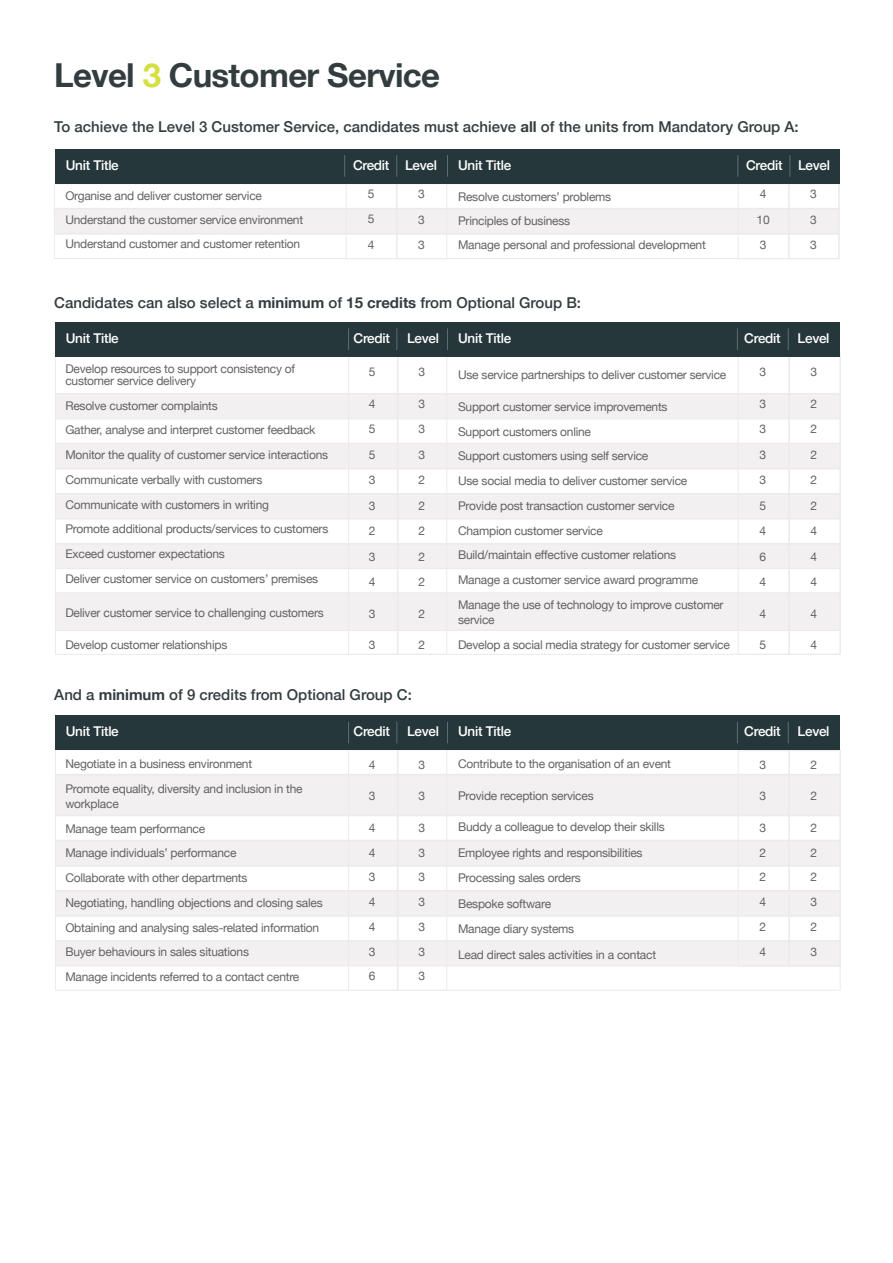
<style>
.page{position:relative;width:893px;height:1263px;background:#fff}
.page>*{position:absolute;margin:0;border:0;box-sizing:border-box;transform-origin:0 0}
.t1{font:700 33px "Helvetica Neue";letter-spacing:-.02em;color:#333d3f}
.t2{font:500 15px "Helvetica Neue";color:#333d3f}
.t3{font:500 13.5px "Helvetica Neue";letter-spacing:-.02em;color:#fff}
.t4{font:12px/24.8px "Helvetica Neue";letter-spacing:-.02em;color:#646262;text-align:justify}
.s1{color:#d5df40}
.s2{font-weight:700}
</style>
<div class="page">
<div style="left:54px;top:183px;width:785px;height:26px;background:#fff;border:1px solid #ecebea"></div>
<div style="left:54px;top:234px;width:785px;height:25px;background:#fff;border:1px solid #ecebea"></div>
<div style="left:55px;top:356px;width:785px;height:38px;background:#fff;border:1px solid #ecebea"></div>
<div style="left:55px;top:519px;width:785px;height:25px;background:#fff;border:1px solid #ecebea"></div>
<div style="left:55px;top:916px;width:785px;height:25px;background:#fff;border:1px solid #ecebea"></div>
<div style="left:55px;top:469px;width:785px;height:25px;background:#fff;border:1px solid #ecebea"></div>
<div style="left:55px;top:629px;width:785px;height:26px;background:#fff;border:1px solid #ecebea"></div>
<div style="left:55px;top:866px;width:785px;height:25px;background:#fff;border:1px solid #ecebea"></div>
<div style="left:55px;top:815px;width:785px;height:26px;background:#fff;border:1px solid #ecebea"></div>
<div style="left:55px;top:568px;width:785px;height:25px;background:#fff;border:1px solid #ecebea"></div>
<div style="left:54px;top:208px;width:785px;height:26px;background:#f2f0f0"></div>
<div style="left:55px;top:394px;width:785px;height:25px;background:#f2f0f0"></div>
<div style="left:55px;top:774px;width:785px;height:41px;background:#f2f0f0"></div>
<div style="left:55px;top:544px;width:785px;height:25px;background:#f2f0f0"></div>
<div style="left:55px;top:494px;width:785px;height:25px;background:#f2f0f0"></div>
<div style="left:55px;top:891px;width:785px;height:25px;background:#f2f0f0"></div>
<div style="left:55px;top:443px;width:785px;height:26px;background:#f2f0f0"></div>
<div style="left:55px;top:593px;width:785px;height:38px;background:#f2f0f0"></div>
<div style="left:55px;top:840px;width:785px;height:26px;background:#f2f0f0"></div>
<div style="left:55px;top:941px;width:785px;height:25px;background:#f2f0f0"></div>
<div style="left:346px;top:181px;width:51px;height:78px;border:1px solid #ecebea"></div>
<div style="left:738px;top:181px;width:51px;height:78px;border:1px solid #ecebea"></div>
<div style="left:348px;top:350px;width:50px;height:305px;border:1px solid #ecebea"></div>
<div style="left:348px;top:749px;width:50px;height:242px;border:1px solid #ecebea"></div>
<div style="left:397px;top:181px;width:50px;height:78px;border:1px solid #ecebea"></div>
<div style="left:789px;top:181px;width:50px;height:78px;border:1px solid #ecebea"></div>
<div style="left:398px;top:350px;width:49px;height:305px;border:1px solid #ecebea"></div>
<div style="left:398px;top:749px;width:49px;height:242px;border:1px solid #ecebea"></div>
<div style="left:789px;top:352px;width:51px;height:303px;border:1px solid #ecebea"></div>
<div style="left:789px;top:750px;width:51px;height:216px;border:1px solid #ecebea"></div>
<div style="left:738px;top:352px;width:51px;height:303px;border:1px solid #ecebea"></div>
<div style="left:738px;top:750px;width:51px;height:216px;border:1px solid #ecebea"></div>
<div style="left:55px;top:716px;width:784px;height:34px;background:#26373c"></div>
<svg style="left:396px;top:722px;width:1px;height:21px"></svg>
<svg style="left:788px;top:722px;width:1px;height:21px"></svg>
<svg style="left:348px;top:722px;width:1px;height:21px"></svg>
<svg style="left:737px;top:722px;width:1px;height:21px"></svg>
<svg style="left:447px;top:722px;width:1px;height:21px"></svg>
<div style="left:55px;top:322px;width:784px;height:34px;background:#26373c"></div>
<svg style="left:396px;top:328px;width:1px;height:22px"></svg>
<svg style="left:788px;top:328px;width:1px;height:22px"></svg>
<svg style="left:348px;top:328px;width:1px;height:22px"></svg>
<svg style="left:737px;top:328px;width:1px;height:22px"></svg>
<svg style="left:447px;top:328px;width:1px;height:22px"></svg>
<div style="left:55px;top:149px;width:784px;height:34px;background:#26373c"></div>
<svg style="left:396px;top:155px;width:1px;height:22px"></svg>
<svg style="left:789px;top:155px;width:1px;height:22px"></svg>
<svg style="left:344px;top:155px;width:1px;height:22px"></svg>
<svg style="left:737px;top:155px;width:1px;height:22px"></svg>
<svg style="left:447px;top:155px;width:1px;height:22px"></svg>
<h1 class="t1" style="left:54px;top:50px;width:387px">Level <span class="s1">3</span> Customer Service</h1>
<p class="t2" style="left:54px;top:114px;width:746px">To achieve the Level 3 Customer Service, candidates must achieve <span class="s2">all</span> of the units from Mandatory Group A:</p>
<p class="t3" style="left:66px;top:154px;width:55px">Unit Title</p>
<p class="t3" style="left:353px;top:154px;width:85px">Credit Level</p>
<p class="t3" style="left:458px;top:154px;width:55px">Unit Title</p>
<p class="t3" style="left:746px;top:154px;width:85px">Credit Level</p>
<p class="t4" style="left:65px;top:185px;width:239px;line-height:24px;text-align:left">Organise and deliver customer service<br>Understand the customer service environment<br>Understand customer and customer retention</p>
<p class="t4" style="left:368px;top:182px;width:8px;line-height:25.5px">5<br>5<br>4</p>
<p class="t4" style="left:418px;top:182px;width:8px;line-height:25.5px">3<br>3<br>3</p>
<p class="t4" style="left:810px;top:182px;width:8px;line-height:25.5px">3<br>3<br>3</p>
<p class="t4" style="left:757px;top:182px;width:15px;line-height:25.5px;text-align:left">4<br>10<br>3</p>
<p class="t4" style="left:458px;top:185px;width:249px;line-height:24px;text-align:left">Resolve customers’ problems<br>Principles of business<br>Manage personal and professional development</p>
<p class="t2" style="left:54px;top:291px;width:528px">Candidates can also select a <span class="s2">minimum</span> of <span class="s2">15 credits</span> from Optional Group B:</p>
<p class="t3" style="left:66px;top:327px;width:55px">Unit Title</p>
<p class="t3" style="left:354px;top:327px;width:38px">Credit</p>
<p class="t3" style="left:407px;top:327px;width:33px">Level</p>
<p class="t3" style="left:458px;top:327px;width:55px">Unit Title</p>
<p class="t3" style="left:744px;top:327px;width:38px">Credit</p>
<p class="t3" style="left:798px;top:327px;width:33px">Level</p>
<p class="t4" style="left:65px;top:363px;width:231px;line-height:12px">Develop resources to support consistency of customer service delivery</p>
<p class="t4" style="left:65px;top:394px;width:264px;text-align:left">Resolve customer complaints<br>Gather, analyse and interpret customer feedback Monitor the quality of customer service interactions Communicate verbally with customers Communicate with customers in writing<br>Promote additional products/services to customers Exceed customer expectations<br>Deliver customer service on customers’ premises</p>
<p class="t4" style="left:65px;top:601px;width:260px">Deliver customer service to challenging customers</p>
<p class="t4" style="left:65px;top:633px;width:163px">Develop customer relationships</p>
<p class="t4" style="left:369px;top:360px;width:8px">5</p>
<p class="t4" style="left:369px;top:391px;width:8px;line-height:25.5px">4<br>5<br>5<br>3<br>3<br>2<br>3<br>4</p>
<p class="t4" style="left:369px;top:602px;width:8px">3</p>
<p class="t4" style="left:369px;top:633px;width:8px">3</p>
<p class="t4" style="left:419px;top:360px;width:8px">3</p>
<p class="t4" style="left:419px;top:391px;width:8px;line-height:25.5px">3<br>3<br>3<br>2<br>2<br>2<br>2<br>2</p>
<p class="t4" style="left:419px;top:602px;width:8px">2</p>
<p class="t4" style="left:419px;top:633px;width:8px">2</p>
<p class="t2" style="left:54px;top:683px;width:359px">And a <span class="s2">minimum</span> of 9 credits from Optional Group C:</p>
<p class="t4" style="left:458px;top:363px;width:270px">Use service partnerships to deliver customer service</p>
<p class="t4" style="left:458px;top:395px;width:267px;text-align:left">Support customer service improvements<br>Support customers online<br>Support customers using self service<br>Use social media to deliver customer service Provide post transaction customer service Champion customer service<br>Build/maintain effective customer relations<br>Manage a customer service award programme Manage the use of technology to improve customer</p>
<p class="t4" style="left:458px;top:608px;width:273px">service<br>Develop a social media strategy for customer service</p>
<p class="t4" style="left:760px;top:360px;width:8px">3</p>
<p class="t4" style="left:760px;top:391px;width:8px;line-height:25.5px">3<br>3<br>3<br>3<br>5<br>4<br>6<br>4</p>
<p class="t4" style="left:760px;top:602px;width:8px">4</p>
<p class="t4" style="left:760px;top:633px;width:8px">5</p>
<p class="t4" style="left:810px;top:360px;width:8px">3</p>
<p class="t4" style="left:810px;top:391px;width:8px;line-height:25.5px">2<br>2<br>2<br>2<br>2<br>4<br>4<br>4</p>
<p class="t4" style="left:810px;top:602px;width:8px">4</p>
<p class="t4" style="left:810px;top:633px;width:8px">4</p>
<p class="t3" style="left:66px;top:721px;width:55px">Unit Title</p>
<p class="t3" style="left:354px;top:721px;width:38px">Credit</p>
<p class="t3" style="left:407px;top:721px;width:33px">Level</p>
<p class="t3" style="left:458px;top:721px;width:55px">Unit Title</p>
<p class="t3" style="left:744px;top:721px;width:38px">Credit</p>
<p class="t3" style="left:798px;top:721px;width:33px">Level</p>
<p class="t4" style="left:65px;top:752px;width:239px">Negotiate in a business environment<br>Promote equality, diversity and inclusion in the</p>
<p class="t4" style="left:65px;top:792px;width:259px;text-align:left">workplace<br>Manage team performance<br>Manage individuals’ performance<br>Collaborate with other departments<br>Negotiating, handling objections and closing sales Obtaining and analysing sales-related information Buyer behaviours in sales situations<br>Manage incidents referred to a contact centre</p>
<p class="t4" style="left:369px;top:753px;width:8px">4</p>
<p class="t4" style="left:369px;top:784px;width:8px">3</p>
<p class="t4" style="left:369px;top:816px;width:8px">4<br>4<br>3<br>4<br>4<br>3<br>6</p>
<p class="t4" style="left:419px;top:753px;width:8px">3</p>
<p class="t4" style="left:419px;top:784px;width:8px">3</p>
<p class="t4" style="left:419px;top:816px;width:8px">3<br>3<br>3<br>3<br>3<br>3<br>3</p>
<p class="t4" style="left:458px;top:752px;width:214px">Contribute to the organisation of an event</p>
<p class="t4" style="left:458px;top:784px;width:137px">Provide reception services</p>
<p class="t4" style="left:458px;top:815px;width:208px;line-height:25.5px;text-align:left">Buddy a colleague to develop their skills<br>Employee rights and responsibilities<br>Processing sales orders<br>Bespoke software<br>Manage diary systems<br>Lead direct sales activities in a contact</p>
<p class="t4" style="left:760px;top:753px;width:8px">3</p>
<p class="t4" style="left:760px;top:784px;width:8px">3</p>
<p class="t4" style="left:760px;top:816px;width:8px">3<br>2<br>2<br>4<br>2<br>4</p>
<p class="t4" style="left:810px;top:753px;width:8px">2</p>
<p class="t4" style="left:810px;top:784px;width:8px">2</p>
<p class="t4" style="left:810px;top:816px;width:8px">2<br>2<br>2<br>3<br>2<br>3</p>
</div>
